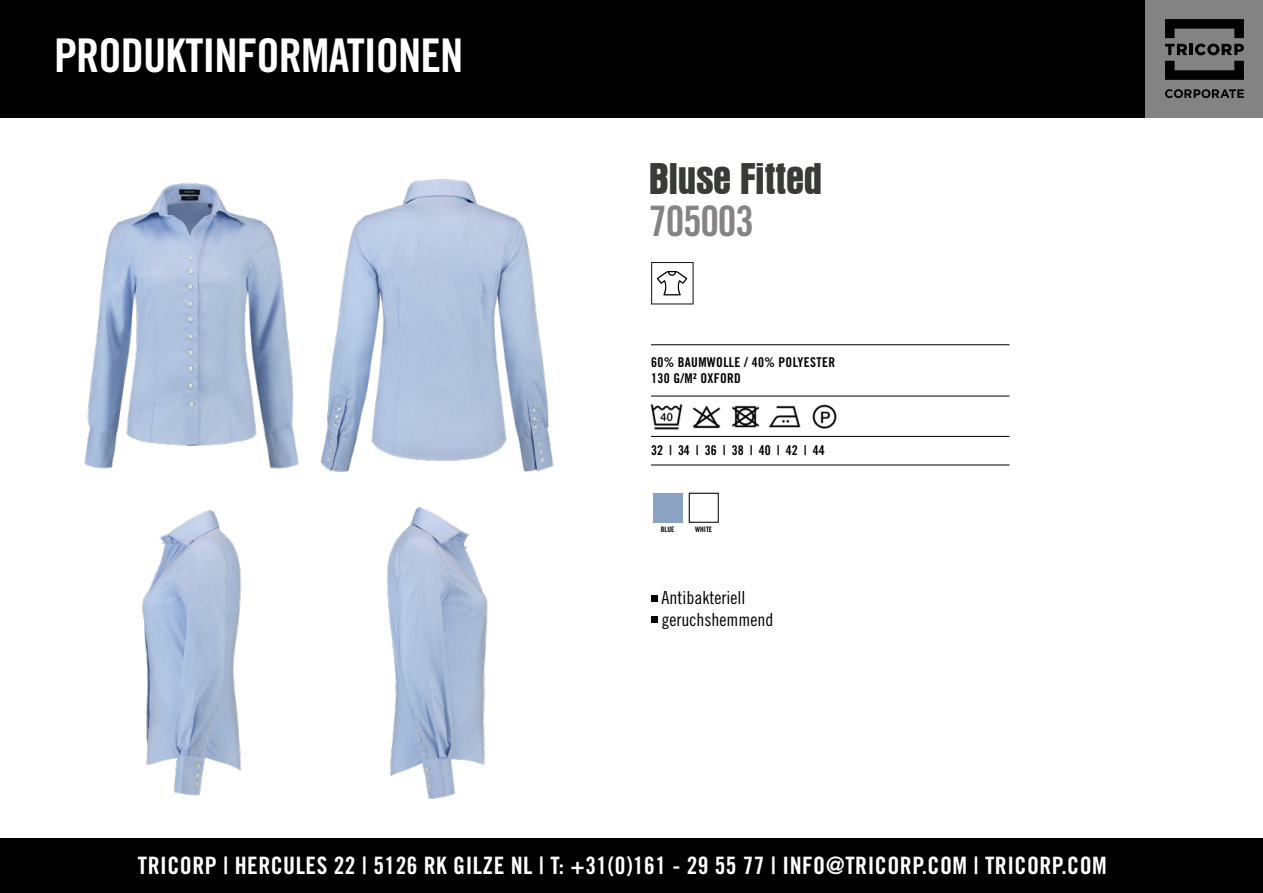
<style>
.page{position:relative;width:1263px;height:893px;background:#fff}
.page>*{position:absolute;margin:0;border:0;box-sizing:border-box;transform-origin:0 0}
.t1{font:46.5px "Trade Gothic LT Std Bd Cn 20";letter-spacing:-.02em;color:#fff}
.t2{font:700 condensed 45px "Aurora BT";letter-spacing:-.025em;color:#393b38}
.t3{font:42px "Trade Gothic LT Std Bd Cn 20";letter-spacing:-.03em;color:#858384}
.t4{font:24px "Trade Gothic LT Std Bd Cn 20";letter-spacing:.02em;color:#fff}
.t5{font:18px/21.6px "Trade Gothic LT Std Cn 18";color:#000}
.t6{font:13.5px/16.5px "Trade Gothic LT Std Bd Cn 20";letter-spacing:.025em;color:#000}
.t7{font:13.5px "Trade Gothic LT Std Bd Cn 20";color:#000}
.t8{font:7.5px "Trade Gothic LT Std Bd Cn 20";color:#000}
</style>
<div class="page">
<div style="left:0;top:0;width:1263px;height:117px;background:#000"></div>
<div style="left:1146px;top:0;width:117px;height:117px;background:#848383"></div>
<svg style="left:1165px;top:44px;width:79px;height:11px"></svg>
<svg style="left:1165px;top:19px;width:79px;height:19px"></svg>
<svg style="left:1165px;top:61px;width:79px;height:19px"></svg>
<svg style="left:1165px;top:89px;width:79px;height:9px"></svg>
<div style="left:1145px;top:0;width:118px;height:118px;border:2px solid #858384"></div>
<div style="left:0;top:839px;width:1263px;height:54px;background:#000"></div>
<img style="left:84px;top:183px;width:202px;height:286px">
<img style="left:286px;top:179px;width:268px;height:293px">
<hr style="left:651px;top:344px;width:358px;height:1px;background:#000">
<hr style="left:651px;top:396px;width:358px;height:1px;background:#000">
<hr style="left:651px;top:436px;width:358px;height:1px;background:#000">
<hr style="left:651px;top:465px;width:358px;height:1px;background:#000">
<img style="left:650px;top:404px;width:33px;height:26px">
<img style="left:692px;top:405px;width:29px;height:24px">
<img style="left:731px;top:405px;width:29px;height:23px">
<img style="left:768px;top:405px;width:33px;height:23px">
<img style="left:812px;top:404px;width:25px;height:25px">
<div style="left:689px;top:493px;width:29px;height:29px;border:1px solid #000"></div>
<svg style="left:651px;top:262px;width:43px;height:42px"></svg>
<img style="left:141px;top:510px;width:101px;height:286px">
<img style="left:387px;top:507px;width:101px;height:292px">
<svg style="left:651px;top:596px;width:6px;height:6px"></svg>
<svg style="left:651px;top:617px;width:6px;height:6px"></svg>
<h1 class="t1" style="left:54px;top:27px;width:411px">PRODUKTINFORMATIONEN</h1>
<h2 class="t2" style="left:648px;top:153px;width:176px">Bluse Fitted</h2>
<h3 class="t3" style="left:648px;top:195px;width:107px">705003</h3>
<p class="t6" style="left:651px;top:354px;width:186px">60% BAUMWOLLE / 40% POLYESTER<br>130 G/M² OXFORD</p>
<p class="t7" style="left:651px;top:442px;width:175px">32 | 34 | 36 | 38 | 40 | 42 | 44</p>
<p class="t8" style="left:661px;top:525px;width:15px">BLUE</p>
<p class="t8" style="left:695px;top:525px;width:19px">WHITE</p>
<p class="t5" style="left:662px;top:587px;width:113px">Antibakteriell geruchshemmend</p>
<p class="t4" style="left:138px;top:850px;width:970px">TRICORP | HERCULES 22 | 5126 RK GILZE NL | T: +31(0)161 - 29 55 77 | INFO@TRICORP.COM | TRICORP.COM</p>
</div>
